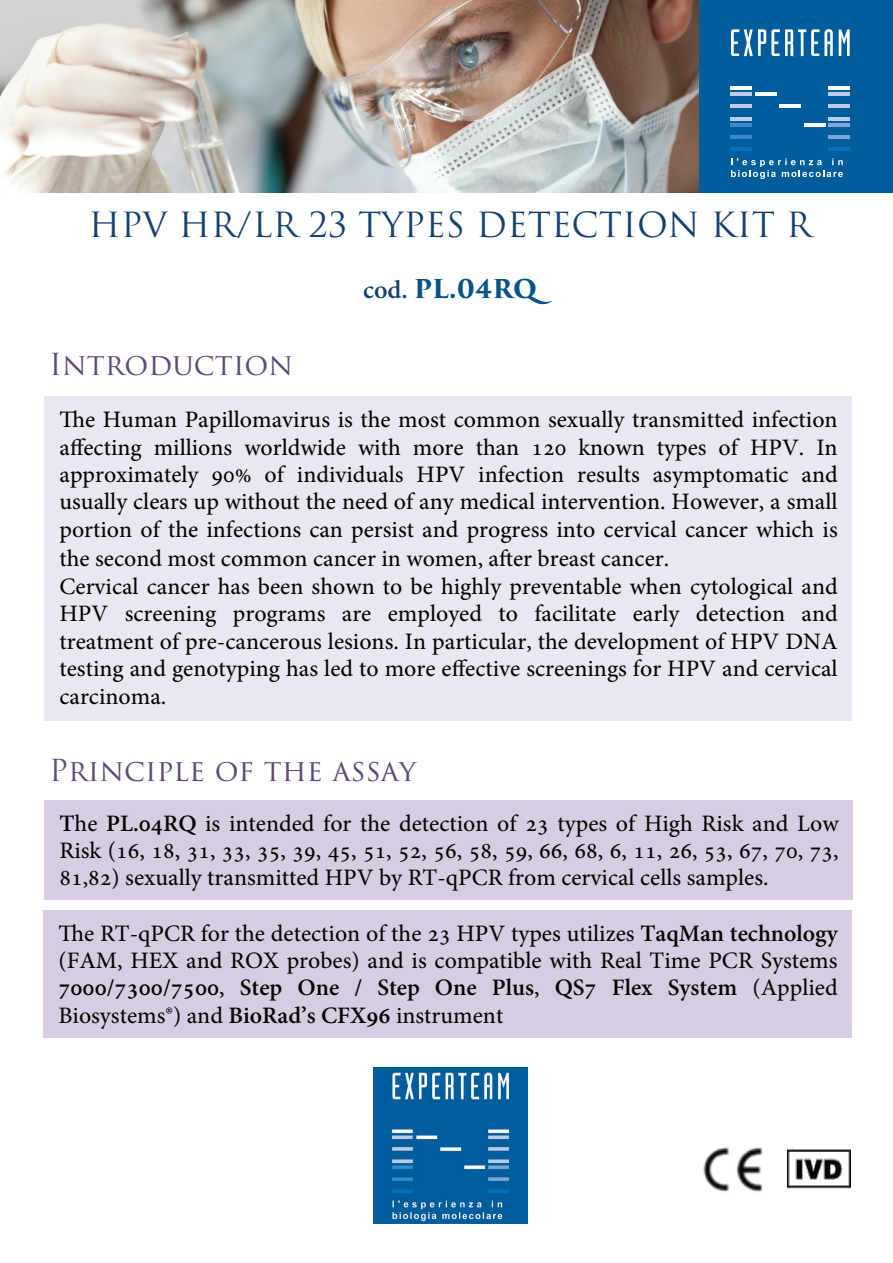
<style>
.page{position:relative;width:893px;height:1263px;background:#fff}
.page>*{position:absolute;margin:0;border:0;box-sizing:border-box;transform-origin:0 0}
.t1{font:33.75px "Trajan Pro 3";color:#144171}
.t2{font:29.55px "Trajan Pro 3";color:#604a7b}
.t3{font:700 25.35px "Trajan Pro 3";color:#085386}
.t4{font:23.25px/27.5px "Adobe Hebrew";color:#040503;text-align:justify}
.s1{font-family:"Adobe Hebrew";color:#144171}
.s2{font-weight:700}
</style>
<div class="page">
<div style="left:44px;top:800px;width:809px;height:99px;background:#d6cde2"></div>
<div style="left:43px;top:910px;width:809px;height:127px;background:#d6cde2"></div>
<div style="left:44px;top:396px;width:808px;height:325px;background:#ebe7f0"></div>
<img style="left:787px;top:1148px;width:63px;height:40px">
<img style="left:703px;top:1147px;width:60px;height:45px">
<img style="left:373px;top:1068px;width:155px;height:155px">
<img style="left:0;top:0;width:699px;height:192px">
<div style="left:699px;top:0;width:194px;height:192px;background:#005d9c"></div>
<hr style="left:730px;top:87px;width:22px;height:3px;background:#fff">
<hr style="left:755px;top:93px;width:22px;height:3px;background:#fff">
<hr style="left:780px;top:105px;width:21px;height:3px;background:#fff">
<hr style="left:828px;top:87px;width:22px;height:3px;background:#fff">
<hr style="left:828px;top:93px;width:22px;height:3px;background:#bacce8">
<hr style="left:828px;top:104px;width:22px;height:4px;background:#bacce8">
<hr style="left:828px;top:117px;width:22px;height:3px;background:#bacce8">
<hr style="left:828px;top:123px;width:22px;height:4px;background:#7ca7d8">
<hr style="left:828px;top:135px;width:22px;height:3px;background:#7ca7d8">
<hr style="left:828px;top:147px;width:22px;height:4px;background:#0072bc">
<hr style="left:731px;top:104px;width:21px;height:4px;background:#bacce8">
<hr style="left:731px;top:117px;width:21px;height:3px;background:#bacce8">
<hr style="left:731px;top:123px;width:21px;height:4px;background:#3b87c7">
<hr style="left:731px;top:135px;width:21px;height:3px;background:#3b87c7">
<hr style="left:731px;top:147px;width:21px;height:4px;background:#0072bc">
<hr style="left:730px;top:93px;width:22px;height:3px;background:#bacce8">
<hr style="left:804px;top:123px;width:21px;height:4px;background:#fff">
<svg style="left:731px;top:29px;width:102px;height:27px"></svg>
<svg style="left:839px;top:29px;width:11px;height:27px"></svg>
<svg style="left:731px;top:158px;width:112px;height:21px"></svg>
<h1 class="t1" style="left:88px;top:202px;width:725px">HPV HR/LR 23 TYPES DETECTION KIT R</h1>
<p class="t2" style="left:49px;top:344px;width:246px">Introduction</p>
<p class="t3" style="left:363px;top:270px;width:190px"><span class="s1">cod.</span> PL.04RQ</p>
<p class="t4" style="left:59px;top:406px;width:780px">The Human Papillomavirus is the most common sexually transmitted infection affecting millions worldwide with more than 120 known types of HPV. In approximately 90% of individuals HPV infection results asymptomatic and usually clears up without the need of any medical intervention. However, a small portion of the infections can persist and progress into cervical cancer which is</p>
<p class="t4" style="left:59px;top:545px;width:780px;text-align:left">the second most common cancer in women, after breast cancer.<br>Cervical cancer has been shown to be highly preventable when cytological and HPV screening programs are employed to facilitate early detection and treatment of pre-cancerous lesions. In particular, the development of HPV DNA testing and genotyping has led to more effective screenings for HPV and cervical carcinoma.</p>
<p class="t2" style="left:49px;top:750px;width:368px">Principle of the assay</p>
<p class="t4" style="left:59px;top:809px;width:781px"><span class="s2">T</span>he <span class="s2">PL.04RQ</span> is intended for the detection of 23 types of High Risk and Low Risk (16, 18, 31, 33, 35, 39, 45, 51, 52, 56, 58, 59, 66, 68, 6, 11, 26, 53, 67, 70, 73, 81,82) sexually transmitted HPV by RT-qPCR from cervical cells samples.</p>
<p class="t4" style="left:58px;top:919px;width:781px">The RT-qPCR for the detection of the 23 HPV types utilizes <span class="s2">TaqMan technology </span>(FAM, HEX and ROX probes) and is compatible with Real Time PCR Systems <span class="s2">7000/7300/7500</span>, <span class="s2">Step One / Step One Plus</span>, <span class="s2">QS7 Flex System</span> (Applied Biosystems®) and <span class="s2">BioRad’s CFX96</span> instrument</p>
</div>
